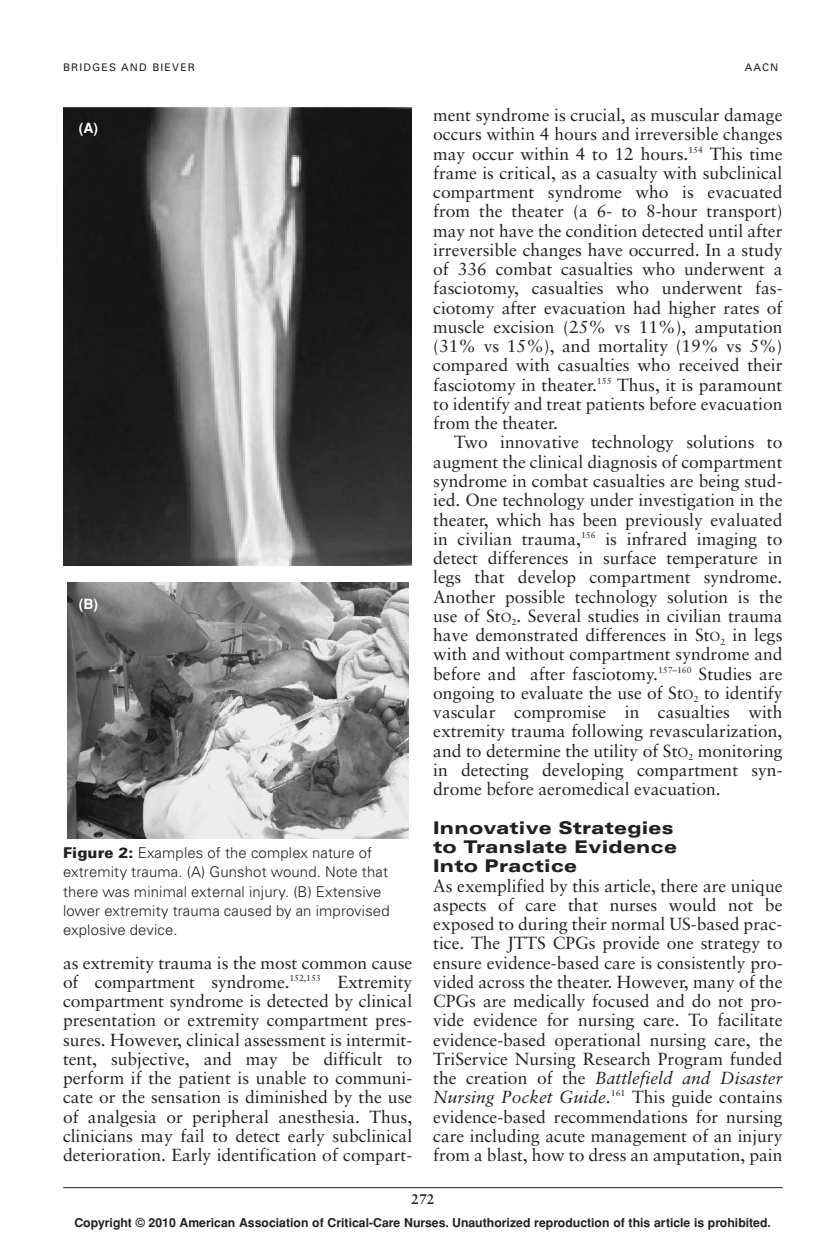
<style>
.page{position:relative;width:835px;height:1245px;background:#fff}
.page>*{position:absolute;margin:0;border:0;box-sizing:border-box;transform-origin:0 0}
.t1{font:17.5px/19.2px "Sabon";color:#231f20;text-align:justify}
.t2{font:900 expanded 17.5px/19.2px "Univers";letter-spacing:.015em;color:#231f20}
.t3{font:300 14.88px/19.2px "Univers";letter-spacing:.01em;color:#231f20}
.t4{font:700 14px "Helvetica";color:#fff}
.t5{font:700 14px "Sabon";color:#231f20}
.t6{font:700 12.25px "Helvetica";color:#231f20}
.t7{font:10.5px "Univers";letter-spacing:.11em;color:#231f20}
.s1{font-weight:900}
.s2{font-size:13.12px}
.s3{font-style:italic}
</style>
<div class="page">
<hr style="left:63px;top:1186px;width:719px;height:1px;background:#231f20">
<img style="left:67px;top:582px;width:341px;height:256px">
<img style="left:63px;top:107px;width:349px;height:458px">
<p class="t7" style="left:63px;top:63px;width:133px">BRIDGES AND BIEVER</p>
<p class="t7" style="left:745px;top:63px;width:35px">AACN</p>
<p class="t4" style="left:79px;top:122px;width:21px">(A)</p>
<p class="t4" style="left:79px;top:598px;width:21px">(B)</p>
<p class="t3" style="left:63px;top:844px;width:328px"><span class="s1">Figure 2:</span> Examples of the complex nature of extremity trauma. (A) Gunshot wound. Note that there was minimal external injury. (B) Extensive lower extremity trauma caused by an improvised explosive device.</p>
<p class="t1" style="left:63px;top:954px;width:351px">as extremity trauma is the most common cause of compartment syndrome.<sup>152,153</sup> Extremity compartment syndrome is detected by clinical presentation or extremity compartment pres&shy;sures. However, clinical assessment is intermit&shy;tent, subjective, and may be difficult to perform if the patient is unable to communi&shy;cate or the sensation is diminished by the use of analgesia or peripheral anesthesia. Thus, clinicians may fail to detect early subclinical deterioration. Early identification of compart-</p>
<p class="t1" style="left:433px;top:107px;width:351px">ment syndrome is crucial, as muscular damage occurs within 4 hours and irreversible changes may occur within 4 to 12 hours.<sup>154</sup> This time frame is critical, as a casualty with subclinical compartment syndrome who is evacuated from the theater (a 6- to 8-hour transport) may not have the condition detected until after irreversible changes have occurred. In a study of 336 combat casualties who underwent a fasciotomy, casualties who underwent fas&shy;ciotomy after evacuation had higher rates of muscle excision (25% vs 11%), amputation (31% vs 15%), and mortality (19% vs 5%) compared with casualties who received their fasciotomy in theater.<sup>155</sup> Thus, it is paramount to identify and treat patients before evacuation from the theater.</p>
<p class="t1" style="left:433px;top:434px;width:351px;text-indent:21px">Two innovative technology solutions to augment the clinical diagnosis of compartment syndrome in combat casualties are being stud&shy;ied. One technology under investigation in the theater, which has been previously evaluated in civilian trauma,<sup>156</sup> is infrared imaging to detect differences in surface temperature in legs that develop compartment syndrome.<br>Another possible technology solution is the use of St<span class="s2">O</span><sub>2</sub>. Several studies in civilian trauma have demonstrated differences in St<span class="s2">O</span><sub>2</sub> in legs with and without compartment syndrome and before and after fasciotomy.<sup>157–160</sup> Studies are ongoing to evaluate the use of St<span class="s2">O</span><sub>2</sub> to identify vascular compromise in casualties with extremity trauma following revascularization, and to determine the utility of St<span class="s2">O</span><sub>2</sub> monitoring in detecting developing compartment syn&shy;drome before aeromedical evacuation.</p>
<p class="t2" style="left:433px;top:818px;width:245px">Innovative Strategies to Translate Evidence<br>Into Practice</p>
<p class="t1" style="left:433px;top:877px;width:351px">As exemplified by this article, there are unique aspects of care that nurses would not be exposed to during their normal US-based prac&shy;tice. The JTTS CPGs provide one strategy to ensure evidence-based care is consistently pro&shy;vided across the theater. However, many of the CPGs are medically focused and do not pro&shy;vide evidence for nursing care. To facilitate evidence-based operational nursing care, the TriService Nursing Research Program funded the creation of the <span class="s3">Battlefield and Disaster Nursing Pocket Guide.</span><sup>161</sup> This guide contains evidence-based recommendations for nursing care including acute management of an injury from a blast, how to dress an amputation, pain</p>
<p class="t5" style="left:411px;top:1192px;width:25px">272</p>
<p class="t6" style="left:74px;top:1217px;width:698px">Copyright © 2010 American Association of Critical-Care Nurses. Unauthorized reproduction of this article is prohibited.</p>
</div>
